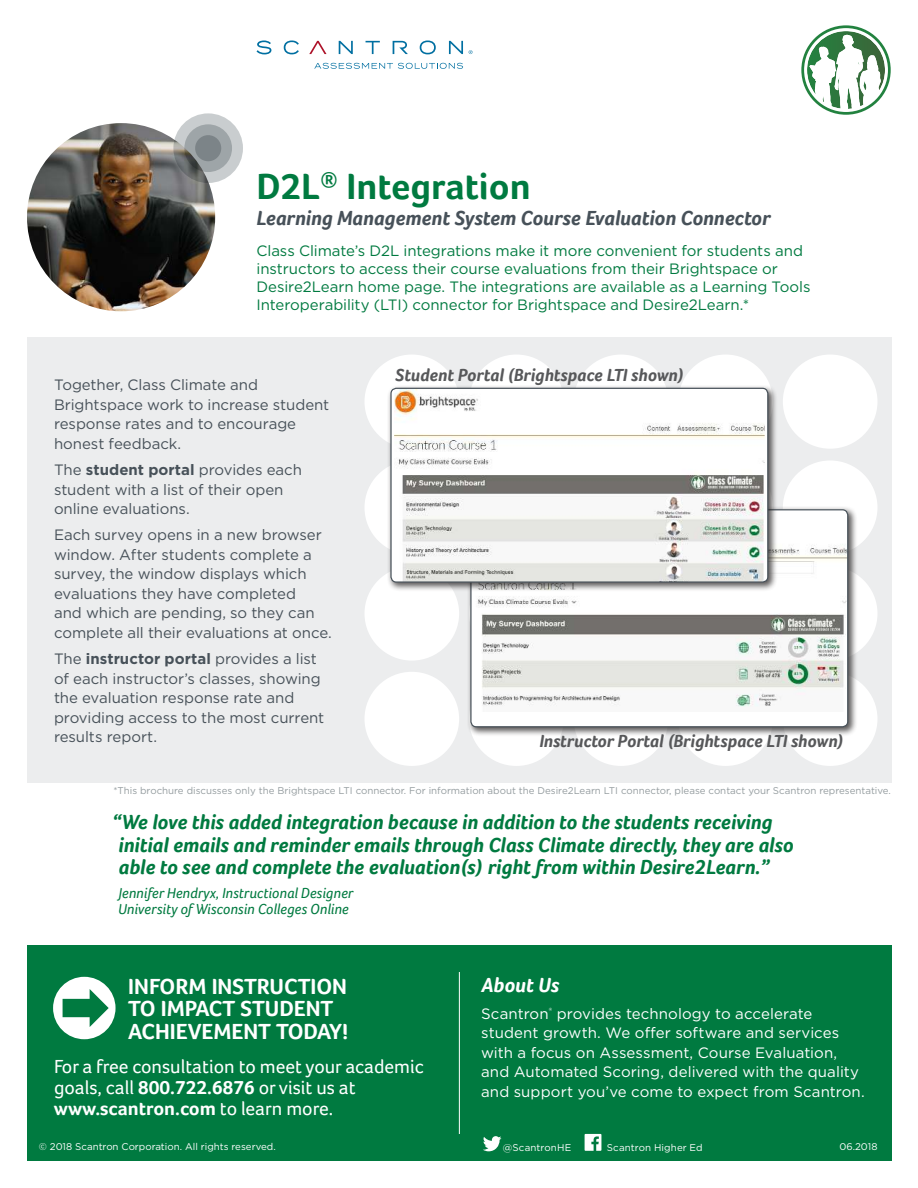
<style>
.page{position:relative;width:918px;height:1188px;background:#fff}
.page>*{position:absolute;margin:0;border:0;box-sizing:border-box;transform-origin:0 0}
.t1{font:700 37.5px "Foco";color:#007a40}
.t2{font:700 22.5px/22.5px "Foco";color:#fff}
.t3{font:italic 700 21px/22.5px "Foco";color:#007a40}
.t4{font:italic 700 21px "Foco";color:#475159}
.t5{font:italic 700 21px "Foco";color:#fff}
.t6{font:19.5px/21px "Foco";color:#fff}
.t7{font:italic 700 18px "Foco";color:#57585a}
.t8{font:15px/19.5px "Gotham";letter-spacing:-.005em;color:#475159}
.t9{font:15px/18px "Gotham";letter-spacing:-.005em;color:#007a40}
.t10{font:15px/19.5px "Gotham";letter-spacing:.005em;color:#fff}
.t11{font:italic 15px/16.5px "Foco";color:#007a40}
.t12{font:9.75px "Gotham";color:#949c9f}
.t13{font:9.75px "Gotham";color:#fff}
.s1{font-weight:700}
</style>
<div class="page">
<div style="left:27px;top:945px;width:864px;height:216px;background:#007a40"></div>
<hr style="left:459px;top:972px;width:1px;height:162px;background:#fff">
<svg style="left:53px;top:977px;width:63px;height:62px"></svg>
<svg style="left:801px;top:25px;width:90px;height:90px"></svg>
<div style="left:27px;top:337px;width:864px;height:446px;background:#ecedee"></div>
<div style="left:365px;top:355px;width:94px;height:94px;background:#fff;border-radius:50%"></div>
<div style="left:469px;top:355px;width:95px;height:94px;background:#fff;border-radius:50%"></div>
<div style="left:574px;top:355px;width:94px;height:94px;background:#fff;border-radius:50%"></div>
<div style="left:678px;top:355px;width:95px;height:94px;background:#fff;border-radius:50%"></div>
<div style="left:783px;top:355px;width:95px;height:94px;background:#fff;border-radius:50%"></div>
<div style="left:365px;top:460px;width:94px;height:95px;background:#fff;border-radius:50%"></div>
<div style="left:783px;top:460px;width:95px;height:95px;background:#fff;border-radius:50%"></div>
<div style="left:365px;top:566px;width:94px;height:95px;background:#fff;border-radius:50%"></div>
<div style="left:783px;top:566px;width:95px;height:95px;background:#fff;border-radius:50%"></div>
<div style="left:365px;top:672px;width:94px;height:94px;background:#fff;border-radius:50%"></div>
<div style="left:469px;top:672px;width:95px;height:94px;background:#fff;border-radius:50%"></div>
<div style="left:574px;top:672px;width:94px;height:94px;background:#fff;border-radius:50%"></div>
<div style="left:678px;top:672px;width:95px;height:94px;background:#fff;border-radius:50%"></div>
<div style="left:783px;top:672px;width:95px;height:94px;background:#fff;border-radius:50%"></div>
<img style="left:27px;top:123px;width:188px;height:188px;border-radius:94px">
<svg style="left:173px;top:113px;width:70px;height:70px;background:#b2b6b6"></svg>
<svg style="left:184px;top:124px;width:48px;height:48px"></svg>
<div style="left:195px;top:135px;width:26px;height:26px;background:#7c8488;border-radius:50%"></div>
<svg style="left:257px;top:40px;width:206px;height:14px"></svg>
<svg style="left:314px;top:63px;width:149px;height:6px"></svg>
<svg style="left:469px;top:50px;width:3px;height:4px"></svg>
<div style="left:467px;top:506px;width:390px;height:230px;background:#221f1f;opacity:.75"></div>
<img style="left:472px;top:510px;width:376px;height:215px">
<div style="left:387px;top:384px;width:390px;height:208px;background:#221f1f;opacity:.75"></div>
<img style="left:394px;top:390px;width:371px;height:191px">
<div style="left:390px;top:388px;width:378px;height:195px;border:1px solid #475159;border-radius:5px"></div>
<svg style="left:585px;top:1134px;width:16px;height:17px"></svg>
<svg style="left:483px;top:1136px;width:18px;height:15px"></svg>
<h1 class="t1" style="left:256px;top:171px;width:276px">D2L<sup>®</sup> Integration</h1>
<h3 class="t4" style="left:256px;top:209px;width:516px">Learning Management System Course Evaluation Connector</h3>
<p class="t9" style="left:256px;top:243px;width:555px">Class Climate’s D2L integrations make it more convenient for students and instructors to access their course evaluations from their Brightspace or Desire2Learn home page. The integrations are available as a Learning Tools Interoperability (LTI) connector for Brightspace and Desire2Learn.*</p>
<p class="t8" style="left:54px;top:376px;width:277px">Together, Class Climate and<br>Brightspace work to increase student response rates and to encourage honest feedback.</p>
<p class="t8" style="left:54px;top:461px;width:249px">The <span class="s1">student portal</span> provides each student with a list of their open online evaluations.</p>
<p class="t8" style="left:54px;top:526px;width:280px">Each survey opens in a new browser window. After students complete a survey, the window displays which evaluations they have completed<br>and which are pending, so they can complete all their evaluations at once.</p>
<p class="t8" style="left:54px;top:650px;width:272px">The <span class="s1">instructor portal</span> provides a list of each instructor’s classes, showing the evaluation response rate and providing access to the most current results report.</p>
<p class="t7" style="left:395px;top:367px;width:290px">Student Portal (Brightspace LTI shown)</p>
<p class="t7" style="left:539px;top:734px;width:306px">Instructor Portal (Brightspace LTI shown)</p>
<p class="t12" style="left:113px;top:786px;width:779px">*This brochure discusses only the Brightspace LTI connector. For information about the Desire2Learn LTI connector, please contact your Scantron representative.</p>
<p class="t3" style="left:112px;top:813px;width:683px">“We love this added integration because in addition to the students receiving initial emails and reminder emails through Class Climate directly, they are also able to see and complete the evaluation(s) right from within Desire2Learn.”</p>
<p class="t11" style="left:118px;top:885px;width:237px">Jennifer Hendryx, Instructional Designer<br>University of Wisconsin Colleges Online</p>
<h2 class="t2" style="left:128px;top:976px;width:222px">INFORM INSTRUCTION<br>TO IMPACT STUDENT<br>ACHIEVEMENT TODAY!</h2>
<h3 class="t6" style="left:54px;top:1057px;width:371px">For a free consultation to meet your academic goals, call <span class="s1">800.722.6876</span> or visit us at <span class="s1">www.scantron.com</span> to learn more.</h3>
<p class="t13" style="left:39px;top:1143px;width:238px">© 2018 Scantron Corporation. All rights reserved.</p>
<h3 class="t5" style="left:481px;top:977px;width:80px">About Us</h3>
<p class="t10" style="left:481px;top:1004px;width:385px">Scantron<sup>®</sup> provides technology to accelerate student growth. We offer software and services with a focus on Assessment, Course Evaluation, and Automated Scoring, delivered with the quality and support you’ve come to expect from Scantron.</p>
<p class="t13" style="left:503px;top:1143px;width:70px">@ScantronHE</p>
<p class="t13" style="left:607px;top:1143px;width:97px">Scantron Higher Ed</p>
<p class="t13" style="left:839px;top:1143px;width:40px">06.2018</p>
</div>
